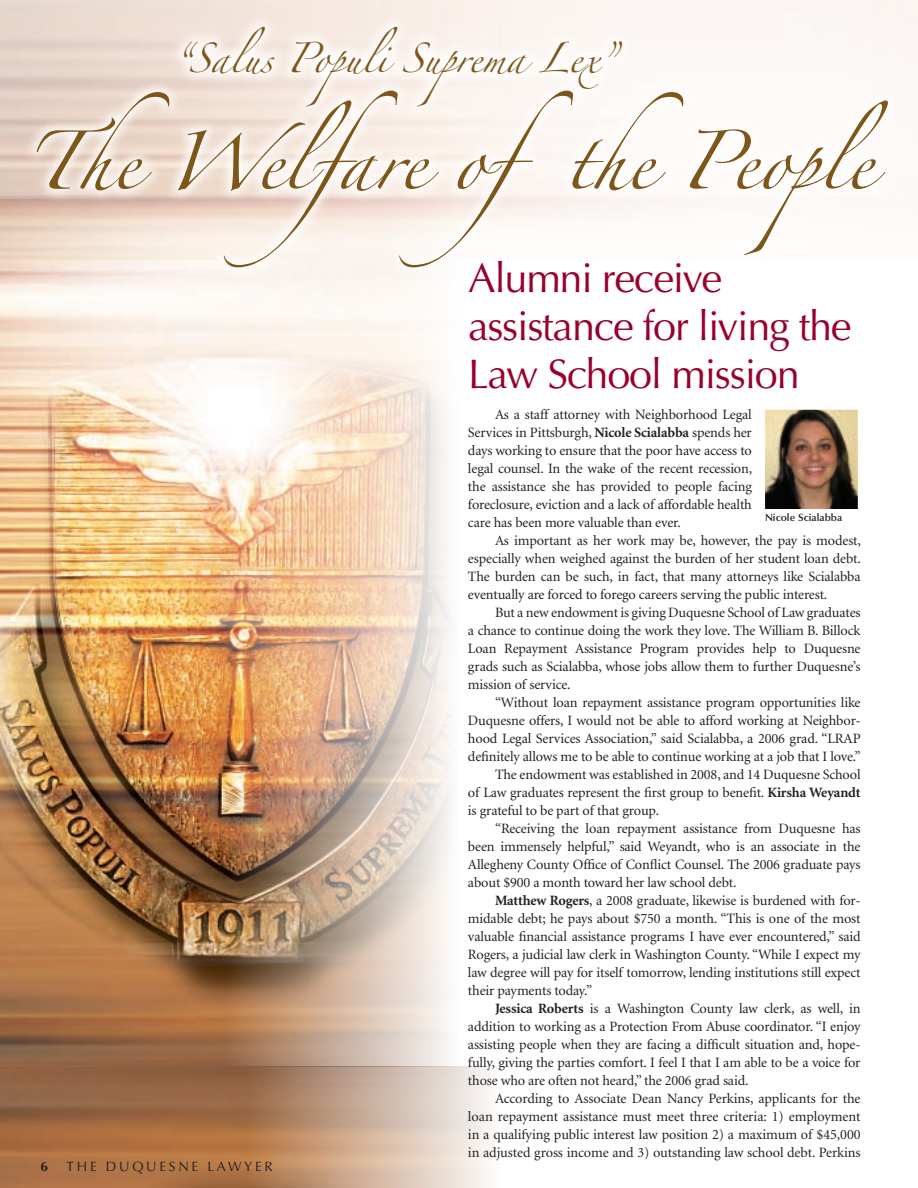
<style>
.page{position:relative;width:918px;height:1188px;background:#fff}
.page>*{position:absolute;margin:0;border:0;box-sizing:border-box;transform-origin:0 0}
.t1{font:52.35px "Zapfino";color:#7f5619}
.t2{font:41.4px/48px "Optima";letter-spacing:-.03em;color:#98012d}
.t3{font:27px "Zapfino";color:#7f5619}
.t4{font:14.25px/18px "Minion";letter-spacing:-.01em;color:#231f20;text-align:justify}
.t5{font:13.5px "Optima";letter-spacing:.2em;color:#231f20}
.t6{font:700 13.5px "Optima";color:#231f20}
.t7{font:600 10.5px "Optima";color:#231f20}
.s1{font-weight:700}
</style>
<div class="page">
<img style="left:0;top:1066px;width:489px;height:122px">
<img style="left:0;top:260px;width:450px;height:806px">
<img style="left:766px;top:410px;width:91px;height:98px">
<div style="left:763px;top:407px;width:97px;height:105px;border:2px solid #fff"></div>
<svg style="left:21px;top:10px;width:897px;height:269px;fill:#fbf6f3"></svg>
<h3 class="t3" style="left:174px;top:47px;width:445px">“Salus Populi Suprema Lex”</h3>
<h1 class="t1" style="left:26px;top:139px;width:864px">The We lfa r e oft he P e ople</h1>
<h2 class="t2" style="left:468px;top:255px;width:385px">Alumni receive assistance for living the<br>Law School mission</h2>
<p class="t6" style="left:40px;top:1159px;width:9px">6</p>
<p class="t5" style="left:67px;top:1159px;width:208px">THE DUQUESNE LAWYER</p>
<p class="t4" style="left:468px;top:406px;width:286px;text-indent:27px">As a staff attorney with Neighborhood Legal Services in Pittsburgh, <span class="s1">Nicole Scialabba</span> spends her days working to ensure that the poor have access to legal counsel. In the wake of the recent recession, the assistance she has provided to people facing foreclosure, eviction and a lack of affordable health care has been more valuable than ever.</p>
<p class="t4" style="left:468px;top:532px;width:395px;text-indent:27px">As important as her work may be, however, the pay is modest, especially when weighed against the burden of her student loan debt.<br>The burden can be such, in fact, that many attorneys like Scialabba eventually are forced to forego careers serving the public interest.</p>
<p class="t4" style="left:468px;top:604px;width:394px;text-indent:27px">But a new endowment is giving Duquesne School of Law graduates a chance to continue doing the work they love. The William B. Billock Loan Repayment Assistance Program provides help to Duquesne grads such as Scialabba, whose jobs allow them to further Duquesne’s mission of service.</p>
<p class="t4" style="left:495px;top:694px;width:367px">“Without loan repayment assistance program opportunities like</p>
<p class="t4" style="left:468px;top:712px;width:394px">Duquesne offers, I would not be able to afford working at Neighbor-</p>
<p class="t4" style="left:468px;top:730px;width:394px">hood Legal Services Association,” said Scialabba, a 2006 grad. “LRAP</p>
<p class="t4" style="left:468px;top:748px;width:394px">definitely allows me to be able to continue working at a job that I love.”</p>
<p class="t4" style="left:495px;top:766px;width:367px">The endowment was established in 2008, and 14 Duquesne School</p>
<p class="t4" style="left:468px;top:784px;width:394px">of Law graduates represent the first group to benefit. <span class="s1">Kirsha Weyandt</span></p>
<p class="t4" style="left:468px;top:802px;width:193px">is grateful to be part of that group.</p>
<p class="t4" style="left:495px;top:820px;width:367px">“Receiving the loan repayment assistance from Duquesne has</p>
<p class="t4" style="left:468px;top:838px;width:394px">been immensely helpful,” said Weyandt, who is an associate in the</p>
<p class="t4" style="left:468px;top:856px;width:394px">Allegheny County Office of Conflict Counsel. The 2006 graduate pays</p>
<p class="t4" style="left:468px;top:874px;width:270px">about $900 a month toward her law school debt.</p>
<p class="t4" style="left:495px;top:892px;width:367px"><span class="s1">Matthew Rogers</span>, a 2008 graduate, likewise is burdened with for-</p>
<p class="t4" style="left:468px;top:910px;width:394px">midable debt; he pays about $750 a month. “This is one of the most</p>
<p class="t4" style="left:468px;top:928px;width:394px">valuable financial assistance programs I have ever encountered,” said</p>
<p class="t4" style="left:468px;top:946px;width:394px">Rogers, a judicial law clerk in Washington County. “While I expect my</p>
<p class="t4" style="left:468px;top:964px;width:394px">law degree will pay for itself tomorrow, lending institutions still expect</p>
<p class="t4" style="left:468px;top:982px;width:126px">their payments today.”</p>
<p class="t4" style="left:495px;top:1000px;width:367px"><span class="s1">Jessica Roberts</span> is a Washington County law clerk, as well, in</p>
<p class="t4" style="left:468px;top:1018px;width:394px">addition to working as a Protection From Abuse coordinator. “I enjoy</p>
<p class="t4" style="left:468px;top:1036px;width:394px">assisting people when they are facing a difficult situation and, hope-</p>
<p class="t4" style="left:468px;top:1054px;width:394px">fully, giving the parties comfort. I feel I that I am able to be a voice for</p>
<p class="t4" style="left:468px;top:1072px;width:282px">those who are often not heard,” the 2006 grad said.</p>
<p class="t4" style="left:495px;top:1090px;width:367px">According to Associate Dean Nancy Perkins, applicants for the</p>
<p class="t4" style="left:468px;top:1108px;width:394px">loan repayment assistance must meet three criteria: 1) employment</p>
<p class="t4" style="left:468px;top:1126px;width:394px">in a qualifying public interest law position 2) a maximum of $45,000</p>
<p class="t4" style="left:468px;top:1144px;width:394px">in adjusted gross income and 3) outstanding law school debt. Perkins</p>
<p class="t7" style="left:765px;top:512px;width:79px">Nicole Scialabba</p>
</div>
